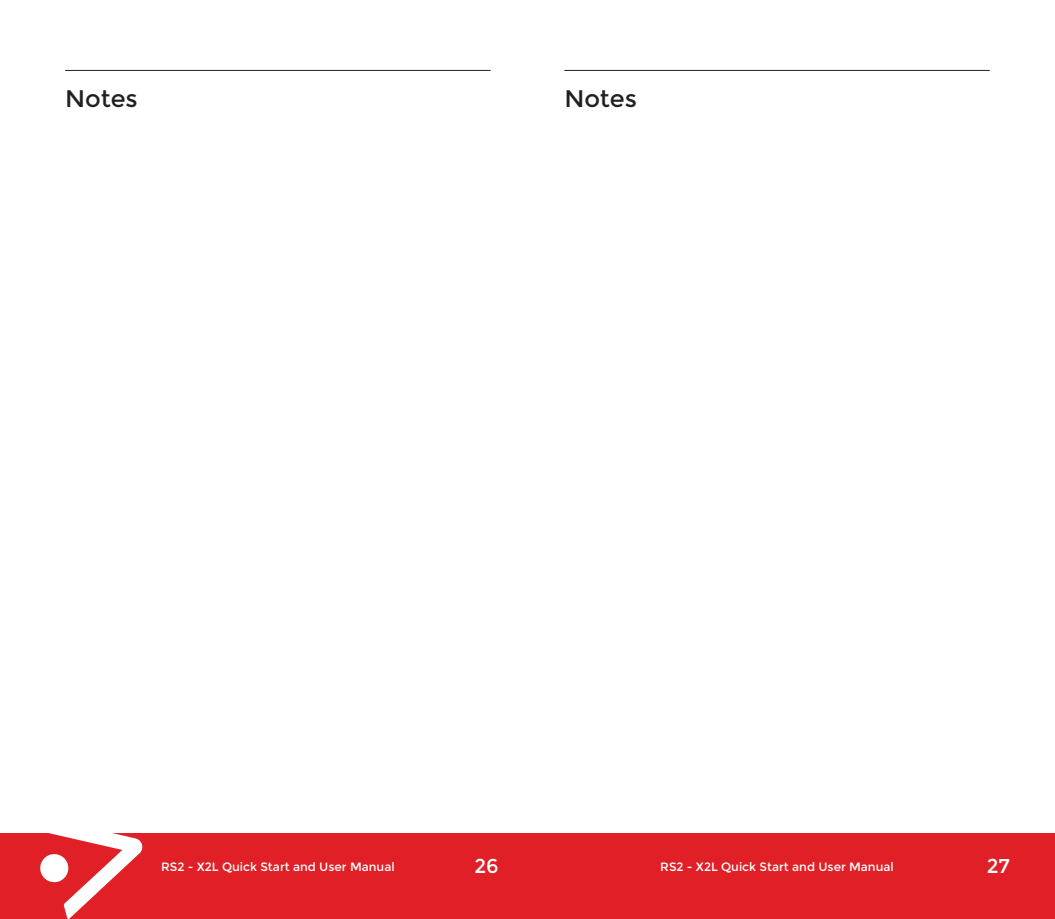
<style>
.page{position:relative;width:1055px;height:919px;background:#fff}
.page>*{position:absolute;margin:0;border:0;box-sizing:border-box;transform-origin:0 0}
.t1{font:24px "Montserrat";color:#231f20}
.t2{font:20px "Montserrat";color:#fff}
.t3{font:12px "Montserrat";color:#fff}
</style>
<div class="page">
<hr style="left:65px;top:70px;width:425px;height:1px;background:#231f20">
<div style="left:0;top:833px;width:527px;height:85px;background:#e01f26"></div>
<svg style="left:40px;top:833px;width:103px;height:85px"></svg>
<hr style="left:564px;top:70px;width:425px;height:1px;background:#231f20">
<div style="left:527px;top:833px;width:527px;height:85px;background:#e01f26"></div>
<h1 class="t1" style="left:65px;top:84px;width:74px">Notes</h1>
<h1 class="t1" style="left:564px;top:84px;width:74px">Notes</h1>
<p class="t3" style="left:161px;top:859px;width:235px">RS2 - X2L Quick Start and User Manual</p>
<h2 class="t2" style="left:474px;top:854px;width:26px">26</h2>
<p class="t3" style="left:660px;top:859px;width:235px">RS2 - X2L Quick Start and User Manual</p>
<h2 class="t2" style="left:986px;top:854px;width:25px">27</h2>
</div>
